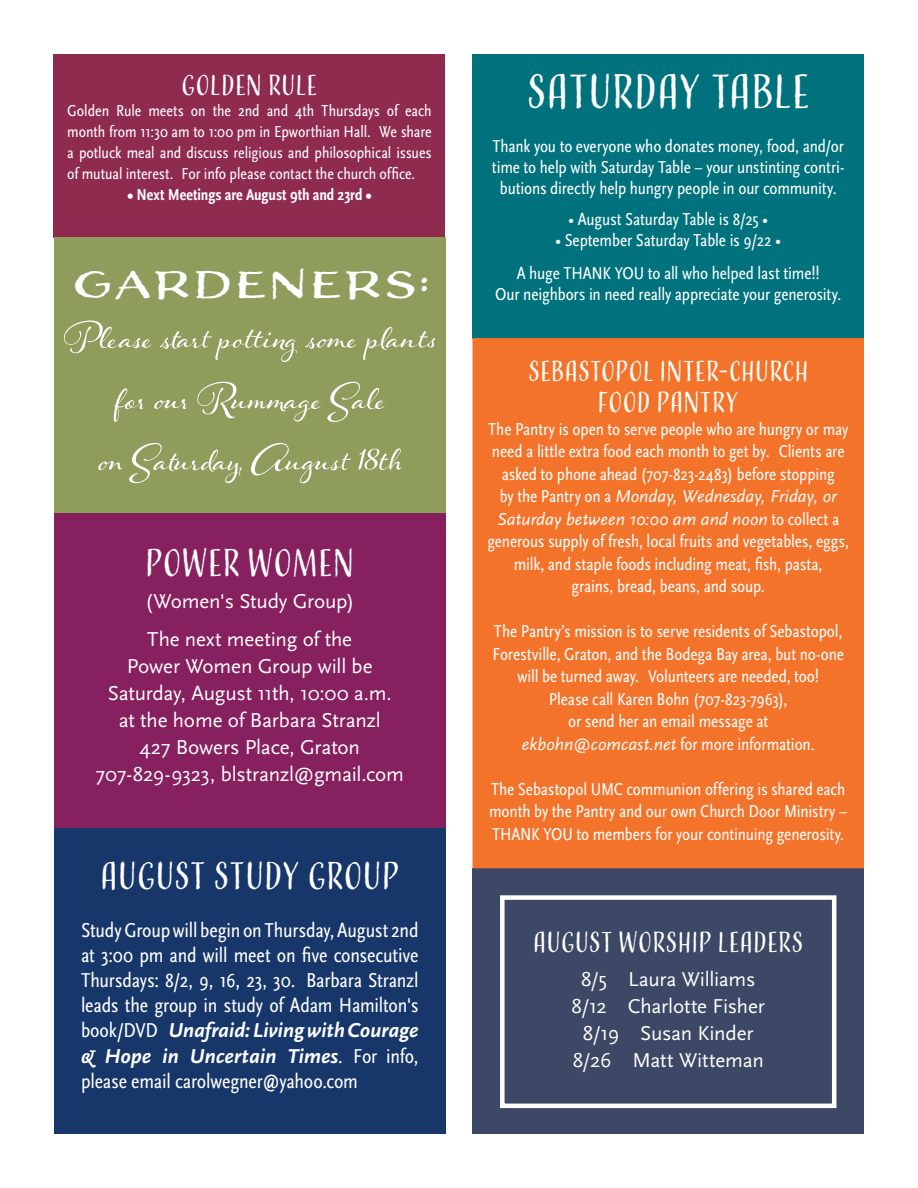
<style>
.page{position:relative;width:918px;height:1188px;background:#fff}
.page>*{position:absolute;margin:0;border:0;box-sizing:border-box;transform-origin:0 0}
.t1{font:51px/61.2px "Hummingbird";color:#fff;text-align:center}
.t2{font:45px "Adorn Condensed Sans";letter-spacing:-.005em;color:#fff}
.t3{font:36px "Adorn Condensed Sans";letter-spacing:-.01em;color:#fff}
.t4{font:36px "Adorn Expanded Sans";letter-spacing:-.01em;color:#fff}
.t5{font:27px/31.5px "Adorn Condensed Sans";color:#fff;text-align:center}
.t6{font:21px/25.2px "Scala Sans Regular Con";letter-spacing:-.005em;color:#fff;text-align:justify}
.t7{font:21px/27px "Scala Sans";letter-spacing:-.01em;color:#fff;text-align:center}
.t8{font:18px/22.5px "Scala Sans Regular Con";letter-spacing:-.005em;color:#fff;text-align:center}
.t9{font:16.5px/21px "Scala Sans Regular Con";letter-spacing:-.005em;color:#fff;text-align:justify}
.t10{font:16.5px "Scala Sans Bold Con";letter-spacing:-.005em;color:#fff}
.s1{font-family:"Scala Sans";font-weight:700;font-style:italic}
.s2{font-family:"Scala Sans";font-style:italic}
</style>
<div class="page">
<div style="left:54px;top:54px;width:391px;height:184px;background:#8f2b4f"></div>
<div style="left:472px;top:868px;width:392px;height:266px;background:#3c4865"></div>
<div style="left:472px;top:54px;width:392px;height:284px;background:#00727d"></div>
<div style="left:54px;top:513px;width:392px;height:318px;background:#87205f"></div>
<div style="left:500px;top:895px;width:336px;height:213px;border:4px solid #fff"></div>
<div style="left:472px;top:338px;width:392px;height:530px;background:#f3732a"></div>
<div style="left:54px;top:238px;width:392px;height:275px;background:#8e9c5c"></div>
<div style="left:54px;top:828px;width:392px;height:306px;background:#17376a"></div>
<p class="t5" style="left:181px;top:71px;width:138px">GOLDEN RULE</p>
<p class="t9" style="left:67px;top:100px;width:366px">Golden Rule meets on the 2nd and 4th Thursdays of each month from 11:30 am to 1:00 pm in Epworthian Hall. We share a potluck meal and discuss religious and philosophical issues of mutual interest. For info please contact the church office.</p>
<p class="t10" style="left:127px;top:185px;width:246px">• Next Meetings are August 9th and 23rd •</p>
<p class="t4" style="left:71px;top:261px;width:359px">GARDENERS:</p>
<p class="t1" style="left:64px;top:299px;width:374px">Please start potting some plants for our Rummage Sale<br>on Saturday, August 18th</p>
<p class="t3" style="left:145px;top:540px;width:211px">POWER WOMEN</p>
<p class="t7" style="left:145px;top:588px;width:211px">(Women's Study Group)</p>
<p class="t7" style="left:96px;top:626px;width:310px">The next meeting of the<br>Power Women Group will be<br>Saturday, August 11th, 10:00 a.m.<br>at the home of Barbara Stranzl<br>427 Bowers Place, Graton<br>707-829-9323, blstranzl@gmail.com</p>
<p class="t3" style="left:100px;top:853px;width:301px">AUGUST STUDY GROUP</p>
<p class="t6" style="left:81px;top:917px;width:339px">Study Group will begin on Thursday, August 2nd at 3:00 pm and will meet on five consecutive Thursdays: 8/2, 9, 16, 23, 30. Barbara Stranzl leads the group in study of Adam Hamilton's book/DVD <span class="s1">Unafraid: Living with Courage &amp; Hope in Uncertain Times</span>. For info, please email carolwegner@yahoo.com</p>
<p class="t2" style="left:526px;top:64px;width:286px">SATURDAY TABLE</p>
<p class="t8" style="left:492px;top:135px;width:354px;line-height:21px">Thank you to everyone who donates money, food, and/or time to help with Saturday Table – your unstinting contri&shy;butions directly help hungry people in our community.</p>
<p class="t8" style="left:569px;top:208px;width:201px">• August Saturday Table is 8/25 •</p>
<p class="t8" style="left:556px;top:229px;width:227px">• September Saturday Table is 9/22 •</p>
<p class="t8" style="left:495px;top:262px;width:348px;line-height:21px">A huge THANK YOU to all who helped last time!!<br>Our neighbors in need really appreciate your generosity.</p>
<p class="t5" style="left:528px;top:357px;width:282px">SEBASTOPOL INTER-CHURCH<br>FOOD PANTRY</p>
<p class="t8" style="left:487px;top:418px;width:363px">The Pantry is open to serve people who are hungry or may need a little extra food each month to get by. Clients are asked to phone ahead (707-823-2483) before stopping<br>by the Pantry on a <span class="s2">Monday, Wednesday, Friday, or Saturday between 10:00 am and noon</span> to collect a generous supply of fresh, local fruits and vegetables, eggs, milk, and staple foods including meat, fish, pasta,<br>grains, bread, beans, and soup.</p>
<p class="t8" style="left:492px;top:620px;width:353px">The Pantry’s mission is to serve residents of Sebastopol, Forestville, Graton, and the Bodega Bay area, but no-one will be turned away. Volunteers are needed, too!<br>Please call Karen Bohn (707-823-7963),<br>or send her an email message at <span class="s2">ekbohn@comcast.net</span> for more information.</p>
<p class="t8" style="left:489px;top:778px;width:360px;text-align:justify">The Sebastopol UMC communion offering is shared each month by the Pantry and our own Church Door Ministry – THANK YOU to members for your continuing generosity.</p>
<p class="t5" style="left:533px;top:928px;width:272px">AUGUST WORSHIP LEADERS</p>
<p class="t7" style="left:572px;top:966px;width:195px">8/5 Laura Williams<br>8/12 Charlotte Fisher<br>8/19 Susan Kinder<br>8/26 Matt Witteman</p>
</div>
